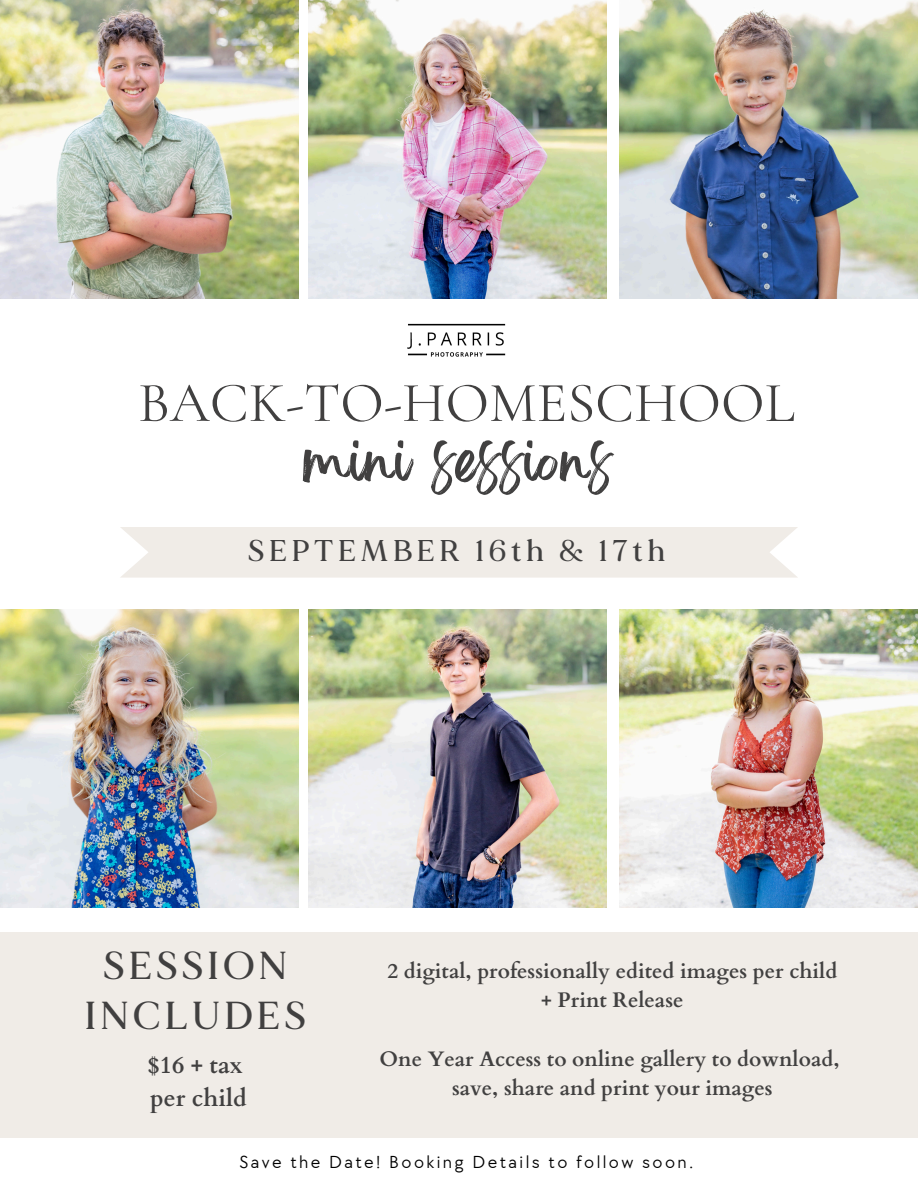
<style>
.page{position:relative;width:918px;height:1188px;background:#fff}
.page>*{position:absolute;margin:0;border:0;box-sizing:border-box;transform-origin:0 0}
.t1{font:59.55px "Brightwall";color:#414040}
.t2{font:56.85px "Cormorant Garamond";color:#414040}
.t3{font:500 39px/50.7px "MADE Mirage";letter-spacing:.115em;color:#414040;text-align:center}
.t4{font:500 30px "MADE Mirage";letter-spacing:.16em;color:#414040}
.t5{font:700 24px/32.7px "Cardo";color:#414040}
.t6{font:700 21px/29.2px "Cardo";color:#414040;text-align:center}
.t7{font:18px "TT Chocolates";letter-spacing:.135em;color:#000}
</style>
<div class="page">
<img style="left:0;top:610px;width:298px;height:298px">
<img style="left:620px;top:610px;width:298px;height:298px">
<img style="left:0;top:0;width:298px;height:298px">
<img style="left:620px;top:0;width:298px;height:298px">
<img style="left:308px;top:610px;width:299px;height:298px">
<img style="left:407px;top:323px;width:99px;height:34px">
<div style="left:120px;top:527px;width:678px;height:51px;background:#f0ece7"></div>
<img style="left:308px;top:0;width:299px;height:298px">
<div style="left:0;top:933px;width:918px;height:205px;background:#f0ece7"></div>
<p class="t2" style="left:138px;top:368px;width:658px">BACK-TO-HOMESCHOOL</p>
<p class="t1" style="left:303px;top:437px;width:311px">mini sessions</p>
<h4 class="t4" style="left:248px;top:533px;width:419px">SEPTEMBER 16th &amp; 17th</h4>
<h3 class="t3" style="left:85px;top:941px;width:222px">SESSION<br>INCLUDES</h3>
<h6 class="t6" style="left:387px;top:957px;width:451px">2 digital, professionally edited images per child + Print Release</h6>
<h6 class="t6" style="left:380px;top:1044px;width:462px">One Year Access to online gallery to download, save, share and print your images</h6>
<h5 class="t5" style="left:148px;top:1050px;width:101px">$16 + tax per child</h5>
<p class="t7" style="left:239px;top:1151px;width:456px">Save the Date! Booking Details to follow soon.</p>
</div>
